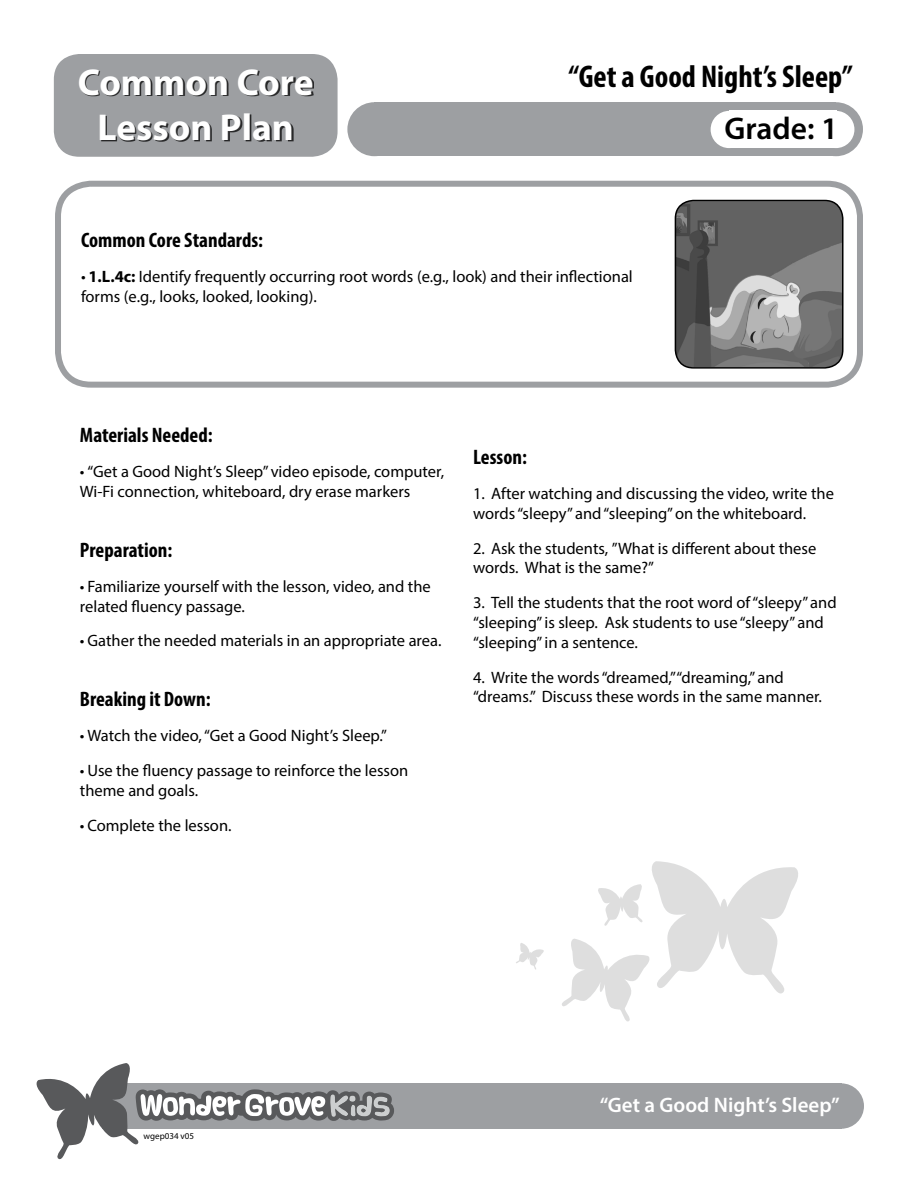
<style>
.page{position:relative;width:918px;height:1188px;background:#fff}
.page>*{position:absolute;margin:0;border:0;box-sizing:border-box;transform-origin:0 0}
.t1{font:700 37.5px/45px "Myriad Pro";color:#fff;text-align:center}
.t2{font:700 condensed 31.5px "Myriad Pro";color:#000}
.t3{font:600 31.5px "Myriad Pro";color:#000}
.t4{font:700 condensed 21px "Myriad Pro";color:#000}
.t5{font:600 21px "Myriad Pro";color:#fff}
.t6{font:16.5px/19.8px "Myriad Pro";color:#000}
.t7{font:9px "Myriad Pro";color:#000}
.s1{font-weight:700}
</style>
<div class="page">
<div style="left:54px;top:54px;width:284px;height:103px;background:#9d9fa2;border-radius:26px"></div>
<div style="left:819px;top:1083px;width:45px;height:46px;background:#9d9fa2;border-radius:50%"></div>
<div style="left:102px;top:1083px;width:739px;height:46px;background:#9d9fa2"></div>
<svg style="left:36px;top:1063px;width:358px;height:97px"></svg>
<div style="left:80px;top:70px;width:234px;height:72px;background:#000;opacity:.75"></div>
<div style="left:809px;top:102px;width:54px;height:54px;background:#9d9fa2;border-radius:50%"></div>
<div style="left:347px;top:102px;width:54px;height:54px;background:#9d9fa2;border-radius:50%"></div>
<div style="left:374px;top:102px;width:462px;height:54px;background:#9d9fa2"></div>
<div style="left:818px;top:111px;width:36px;height:37px;background:#fff;border-radius:50%"></div>
<div style="left:729px;top:111px;width:108px;height:37px;background:#fff"></div>
<div style="left:711px;top:111px;width:37px;height:37px;background:#fff;border-radius:50%"></div>
<div style="left:55px;top:181px;width:808px;height:207px;border:6px solid #9d9fa2;border-radius:33px"></div>
<svg style="left:516px;top:943px;width:28px;height:27px"></svg>
<svg style="left:562px;top:861px;width:236px;height:161px"></svg>
<img style="left:675px;top:201px;width:166px;height:166px">
<div style="left:675px;top:200px;width:169px;height:169px;border:2px solid #000;border-radius:18px"></div>
<h1 class="t1" style="left:78px;top:58px;width:237px">Common Core<br>Lesson Plan</h1>
<h2 class="t2" style="left:569px;top:56px;width:286px">“Get a Good Night’s Sleep”</h2>
<h2 class="t3" style="left:725px;top:109px;width:115px">Grade: 1</h2>
<p class="t4" style="left:81px;top:227px;width:184px">Common Core Standards:</p>
<p class="t6" style="left:81px;top:266px;width:553px">• <span class="s1">1.L.4c:</span> Identify frequently occurring root words (e.g., look) and their inflectional forms (e.g., looks, looked, looking).</p>
<p class="t4" style="left:80px;top:422px;width:134px">Materials Needed:</p>
<p class="t6" style="left:80px;top:461px;width:366px">• “Get a Good Night’s Sleep” video episode, computer,<br>Wi-Fi connection, whiteboard, dry erase markers</p>
<p class="t4" style="left:80px;top:537px;width:94px">Preparation:</p>
<p class="t6" style="left:80px;top:576px;width:352px">• Familiarize yourself with the lesson, video, and the related fluency passage.</p>
<p class="t6" style="left:80px;top:631px;width:363px">• Gather the needed materials in an appropriate area.</p>
<p class="t4" style="left:80px;top:686px;width:132px">Breaking it Down:</p>
<p class="t6" style="left:80px;top:725px;width:309px">• Watch the video, “Get a Good Night’s Sleep.”</p>
<p class="t6" style="left:80px;top:760px;width:330px">• Use the fluency passage to reinforce the lesson theme and goals.</p>
<p class="t6" style="left:80px;top:815px;width:153px">• Complete the lesson.</p>
<p class="t4" style="left:473px;top:444px;width:55px">Lesson:</p>
<p class="t6" style="left:473px;top:483px;width:362px">1. After watching and discussing the video, write the words “sleepy” and “sleeping” on the whiteboard.</p>
<p class="t6" style="left:473px;top:538px;width:345px">2. Ask the students, ”What is different about these words. What is the same?”</p>
<p class="t6" style="left:473px;top:592px;width:365px">3. Tell the students that the root word of “sleepy” and “sleeping” is sleep. Ask students to use “sleepy” and “sleeping” in a sentence.</p>
<p class="t6" style="left:473px;top:667px;width:350px">4. Write the words “dreamed,” “dreaming,” and “dreams.” Discuss these words in the same manner.</p>
<p class="t7" style="left:144px;top:1130px;width:52px">wgep034 v05</p>
<p class="t5" style="left:600px;top:1092px;width:241px">“Get a Good Night’s Sleep”</p>
</div>
